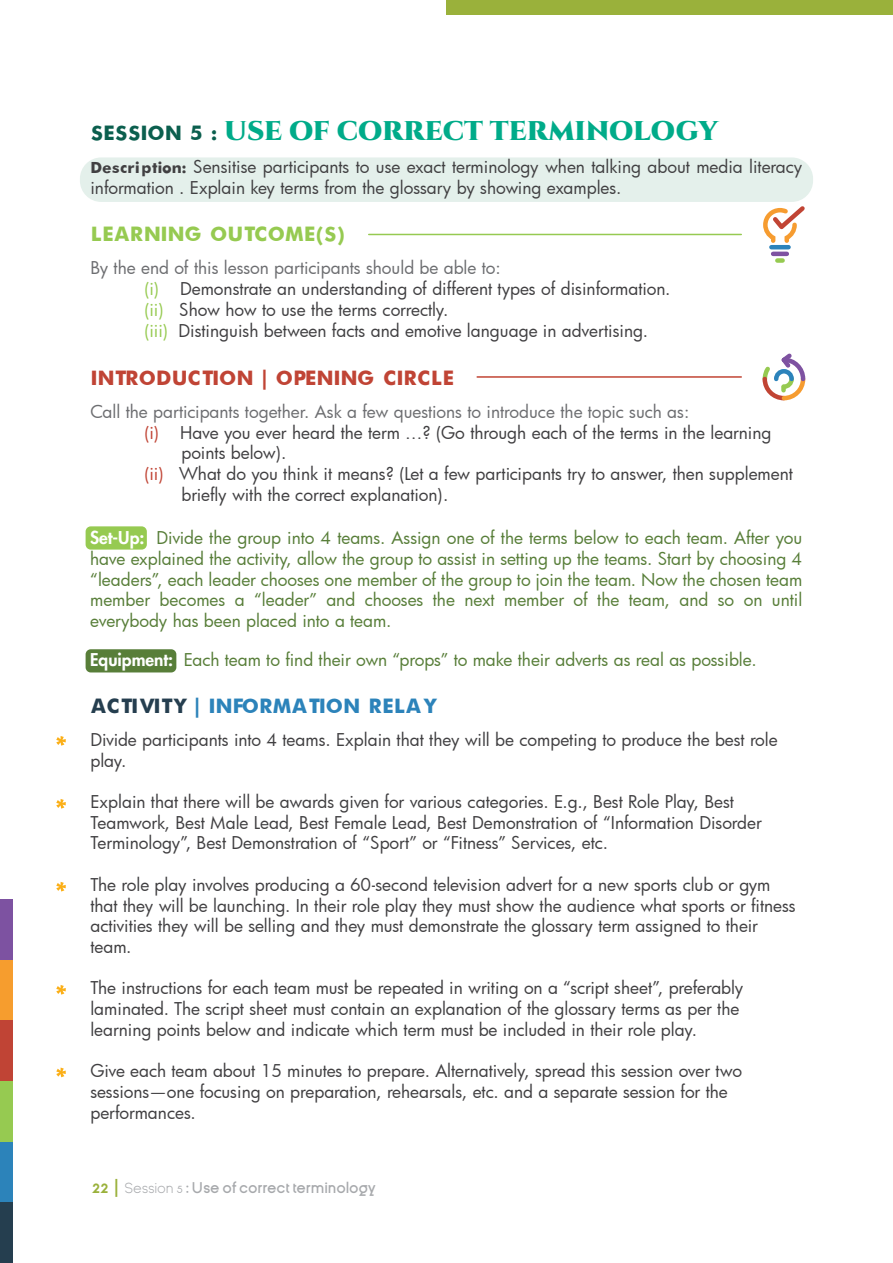
<style>
.page{position:relative;width:893px;height:1263px;background:#fff}
.page>*{position:absolute;margin:0;border:0;box-sizing:border-box;transform-origin:0 0}
.t1{font:900 27px "Cinzel";color:#00ab89}
.t2{font:700 22.5px "Futura";color:#c04435}
.t3{font:700 22.5px "Futura";color:#2c83ba}
.t4{font:700 22.5px "Futura";color:#96ca51}
.t5{font:17.25px/20.7px "Futura";color:#414042}
.t6{font:17.25px/20.7px "Futura";color:#587e39;text-align:justify}
.t7{font:17.25px "Futura";color:#6d6e71}
.t8{font:600 15px "Ginora Sans";letter-spacing:-.01em;color:#a7a9ac}
.s1{font-family:"Futura";font-weight:700;font-size:22.5px;color:#0b5f4e}
.s2{font-weight:700}
.s3{color:#6d6e71}
.s4{color:#96ca51}
.s5{color:#c04435}
.s6{font-weight:800;color:#fff}
.s7{color:#253e4f}
.s8{font-size:18px;color:#9ab13b}
.s9{font-weight:300}
</style>
<div class="page">
<div style="left:0;top:1202px;width:13px;height:61px;background:#253e4f"></div>
<div style="left:0;top:1141px;width:13px;height:61px;background:#2c83ba"></div>
<div style="left:0;top:1081px;width:13px;height:60px;background:#96ca51"></div>
<div style="left:0;top:1020px;width:13px;height:61px;background:#c04435"></div>
<div style="left:0;top:959px;width:13px;height:61px;background:#f69d2e"></div>
<div style="left:0;top:899px;width:13px;height:60px;background:#7d52a1"></div>
<div style="left:446px;top:0;width:447px;height:15px;background:#9ab13b"></div>
<div style="left:80px;top:157px;width:733px;height:45px;background:#e4f0eb;border-radius:21px"></div>
<svg style="left:56px;top:736px;width:10px;height:10px"></svg>
<svg style="left:56px;top:799px;width:10px;height:10px"></svg>
<svg style="left:56px;top:882px;width:10px;height:9px"></svg>
<svg style="left:56px;top:985px;width:10px;height:10px"></svg>
<svg style="left:56px;top:1067px;width:10px;height:10px"></svg>
<div style="left:86px;top:526px;width:61px;height:24px;background:#96ca51;border-radius:5px"></div>
<div style="left:86px;top:649px;width:90px;height:23px;background:#587e39;border-radius:5px"></div>
<hr style="left:369px;top:234px;width:372px;height:1px;background:#96ca51">
<hr style="left:771px;top:245px;width:17px;height:4px;background:#2c83bb">
<hr style="left:773px;top:252px;width:14px;height:4px;background:#7e52a1">
<svg style="left:777px;top:258px;width:6px;height:5px"></svg>
<svg style="left:763px;top:206px;width:42px;height:37px"></svg>
<hr style="left:477px;top:376px;width:264px;height:2px;background:#c14434">
<svg style="left:762px;top:353px;width:44px;height:48px"></svg>
<h1 class="t1" style="left:90px;top:114px;width:629px"><span class="s1">SESSION 5 :</span> USE OF CORRECT TERMINOLOGY</h1>
<p class="t5" style="left:90px;top:156px;width:714px"><span class="s2">Description:</span> Sensitise participants to use exact terminology when talking about media literacy information . Explain key terms from the glossary by showing examples.</p>
<h2 class="t4" style="left:90px;top:223px;width:257px">LEARNING OUTCOME(S)</h2>
<p class="t5" style="left:144px;top:257px;width:528px;text-indent:-54px"><span class="s3">By the end of this lesson participants should be able to:<br></span><span class="s4">(i)</span> Demonstrate an understanding of different types of disinformation. <span class="s4">(ii)</span> Show how to use the terms correctly.<br><span class="s4">(iii)</span> Distinguish between facts and emotive language in advertising.</p>
<h2 class="t2" style="left:90px;top:366px;width:365px">INTRODUCTION | OPENING CIRCLE</h2>
<p class="t7" style="left:90px;top:399px;width:600px">Call the participants together. Ask a few questions to introduce the topic such as:</p>
<p class="t5" style="left:144px;top:421px;width:629px"><span class="s5">(i)</span> Have you ever heard the term …? (Go through each of the terms in the learning</p>
<p class="t5" style="left:182px;top:442px;width:107px">points below).</p>
<p class="t5" style="left:144px;top:463px;width:650px"><span class="s5">(ii)</span> What do you think it means? (Let a few participants try to answer, then supplement</p>
<p class="t5" style="left:182px;top:484px;width:268px">briefly with the correct explanation).</p>
<p class="t6" style="left:90px;top:527px;width:714px"><span class="s6">Set-Up:</span> Divide the group into 4 teams. Assign one of the terms below to each team. After you have explained the activity, allow the group to assist in setting up the teams. Start by choosing 4 “leaders”, each leader chooses one member of the group to join the team. Now the chosen team member becomes a “leader” and chooses the next member of the team, and so on until everybody has been placed into a team.</p>
<p class="t6" style="left:90px;top:649px;width:668px"><span class="s6">Equipment:</span> Each team to find their own “props” to make their adverts as real as possible.</p>
<h2 class="t3" style="left:90px;top:695px;width:347px"><span class="s7">ACTIVITY</span> | INFORMATION RELAY</h2>
<p class="t5" style="left:90px;top:729px;width:689px">Divide participants into 4 teams. Explain that they will be competing to produce the best role play.</p>
<p class="t5" style="left:90px;top:791px;width:673px">Explain that there will be awards given for various categories. E.g., Best Role Play, Best<br>Teamwork, Best Male Lead, Best Female Lead, Best Demonstration of “Information Disorder<br>Terminology”, Best Demonstration of “Sport” or “Fitness” Services, etc.</p>
<p class="t5" style="left:90px;top:874px;width:707px">The role play involves producing a 60-second television advert for a new sports club or gym that they will be launching. In their role play they must show the audience what sports or fitness activities they will be selling and they must demonstrate the glossary term assigned to their team.</p>
<p class="t5" style="left:90px;top:977px;width:654px">The instructions for each team must be repeated in writing on a “script sheet”, preferably laminated. The script sheet must contain an explanation of the glossary terms as per the learning points below and indicate which term must be included in their role play.</p>
<p class="t5" style="left:90px;top:1060px;width:653px">Give each team about 15 minutes to prepare. Alternatively, spread this session over two sessions—one focusing on preparation, rehearsals, etc. and a separate session for the performances.</p>
<p class="t8" style="left:92px;top:1179px;width:286px"><span class="s8">22 |</span> <span class="s9">Session 5</span> : Use of correct terminology</p>
</div>
